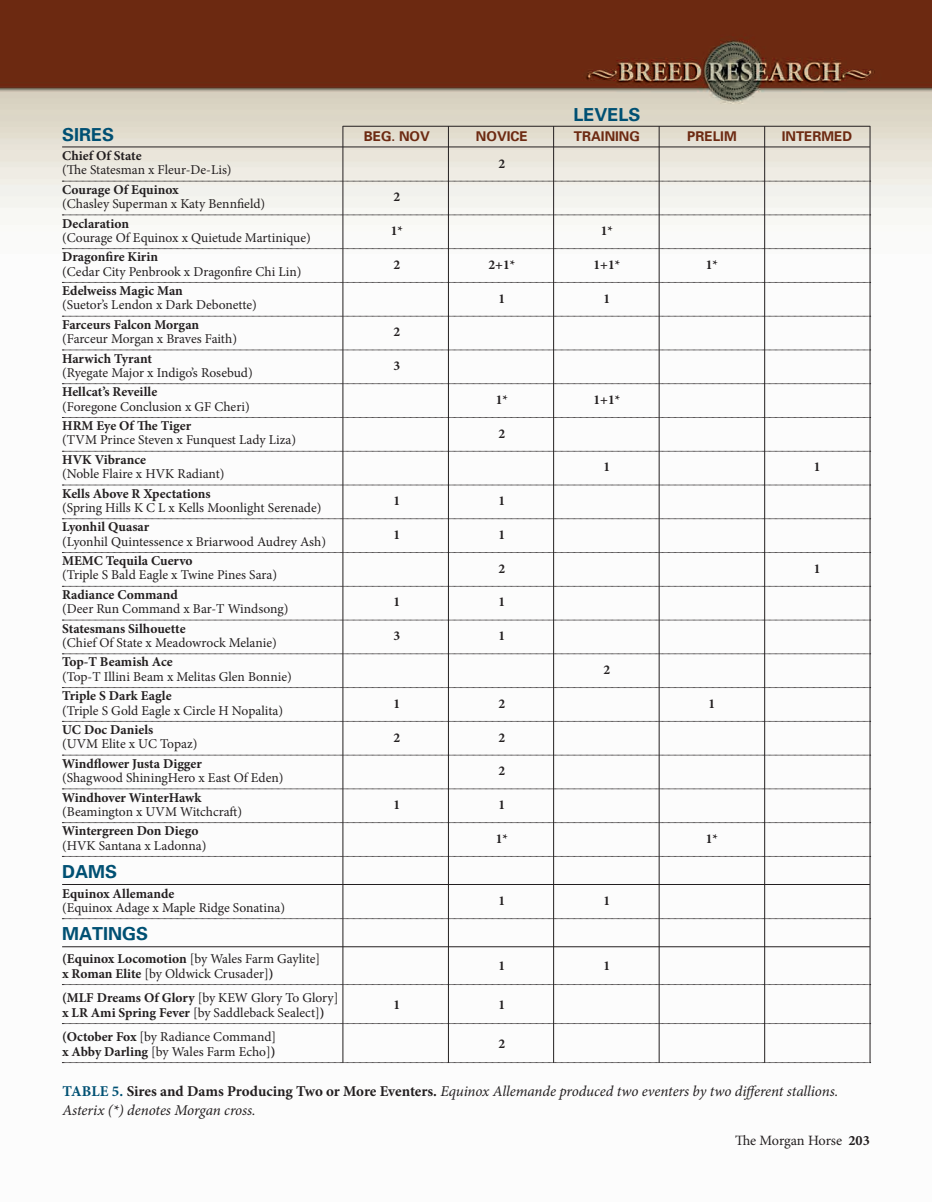
<style>
.page{position:relative;width:932px;height:1202px;background:#fff}
.page>*{position:absolute;margin:0;border:0;box-sizing:border-box;transform-origin:0 0}
.t1{font:700 18px "Univers";color:#005073}
.t2{font:italic 15px/18.3px "Minion Pro";letter-spacing:-.005em;color:#231f20}
.t3{font:14.25px "Minion Pro";letter-spacing:-.01em;color:#231f20}
.t4{font:13.5px/24px "Minion Pro";color:#231f20}
.t5{font:700 13.5px "Minion Pro";color:#231f20}
.t6{font:700 13.5px "Univers";color:#6d2a12}
.s1{font-weight:700}
.s2{font-weight:700;font-style:normal;color:#005073}
.s3{font-weight:700;font-style:normal}
</style>
<div class="page">
<img style="left:0;top:0;width:932px;height:1064px">
<hr style="left:62px;top:147px;width:807px;height:1px;background:#231f20">
<svg style="left:62px;top:181px;width:807px;height:1px"></svg>
<svg style="left:62px;top:215px;width:807px;height:1px"></svg>
<svg style="left:62px;top:248px;width:807px;height:1px"></svg>
<svg style="left:62px;top:282px;width:807px;height:1px"></svg>
<svg style="left:62px;top:316px;width:807px;height:1px"></svg>
<svg style="left:62px;top:350px;width:807px;height:1px"></svg>
<svg style="left:62px;top:383px;width:807px;height:1px"></svg>
<svg style="left:62px;top:417px;width:807px;height:1px"></svg>
<svg style="left:62px;top:451px;width:807px;height:1px"></svg>
<svg style="left:62px;top:485px;width:807px;height:1px"></svg>
<svg style="left:62px;top:518px;width:807px;height:1px"></svg>
<svg style="left:62px;top:552px;width:807px;height:1px"></svg>
<svg style="left:62px;top:586px;width:807px;height:1px"></svg>
<svg style="left:62px;top:620px;width:807px;height:1px"></svg>
<svg style="left:62px;top:653px;width:807px;height:1px"></svg>
<svg style="left:62px;top:687px;width:807px;height:1px"></svg>
<svg style="left:62px;top:721px;width:807px;height:1px"></svg>
<svg style="left:62px;top:755px;width:807px;height:1px"></svg>
<svg style="left:62px;top:788px;width:807px;height:1px"></svg>
<svg style="left:62px;top:822px;width:807px;height:1px"></svg>
<svg style="left:62px;top:856px;width:807px;height:1px"></svg>
<hr style="left:62px;top:884px;width:807px;height:1px;background:#231f20">
<svg style="left:62px;top:918px;width:807px;height:1px"></svg>
<hr style="left:62px;top:946px;width:807px;height:1px;background:#231f20">
<svg style="left:62px;top:984px;width:807px;height:1px"></svg>
<svg style="left:62px;top:1023px;width:807px;height:1px"></svg>
<svg style="left:62px;top:1062px;width:808px;height:1px"></svg>
<hr style="left:869px;top:126px;width:1px;height:936px;background:#231f20">
<hr style="left:764px;top:126px;width:1px;height:936px;background:#231f20">
<hr style="left:659px;top:126px;width:1px;height:936px;background:#231f20">
<hr style="left:553px;top:126px;width:1px;height:936px;background:#231f20">
<hr style="left:448px;top:126px;width:1px;height:936px;background:#231f20">
<hr style="left:342px;top:126px;width:1px;height:936px;background:#231f20">
<hr style="left:343px;top:126px;width:527px;height:1px;background:#231f20">
<h1 class="t1" style="left:573px;top:107px;width:69px">LEVELS</h1>
<h1 class="t1" style="left:62px;top:126px;width:54px">SIRES</h1>
<p class="t6" style="left:364px;top:130px;width:68px">BEG. NOV</p>
<p class="t6" style="left:476px;top:130px;width:53px">NOVICE</p>
<p class="t6" style="left:574px;top:130px;width:68px">TRAINING</p>
<p class="t6" style="left:687px;top:130px;width:51px">PRELIM</p>
<p class="t6" style="left:781px;top:130px;width:72px">INTERMED</p>
<p class="t5" style="left:62px;top:146px;width:81px">Chief Of State</p>
<p class="t5" style="left:498px;top:154px;width:8px">2</p>
<p class="t4" style="left:62px;top:158px;width:171px">(The Statesman x Fleur-De-Lis)</p>
<p class="t5" style="left:62px;top:180px;width:118px">Courage Of Equinox</p>
<p class="t5" style="left:393px;top:187px;width:8px">2</p>
<p class="t4" style="left:62px;top:192px;width:204px">(Chasley Superman x Katy Bennfield)</p>
<p class="t5" style="left:62px;top:214px;width:68px">Declaration</p>
<p class="t5" style="left:390px;top:221px;width:14px">1*</p>
<p class="t5" style="left:600px;top:221px;width:14px">1*</p>
<p class="t4" style="left:62px;top:225px;width:250px">(Courage Of Equinox x Quietude Martinique)</p>
<p class="t5" style="left:62px;top:247px;width:97px">Dragonfire Kirin</p>
<p class="t5" style="left:393px;top:255px;width:8px">2</p>
<p class="t5" style="left:488px;top:255px;width:28px">2+1*</p>
<p class="t5" style="left:593px;top:255px;width:28px">1+1*</p>
<p class="t5" style="left:706px;top:255px;width:14px">1*</p>
<p class="t4" style="left:62px;top:259px;width:241px">(Cedar City Penbrook x Dragonfire Chi Lin)</p>
<p class="t5" style="left:62px;top:281px;width:122px">Edelweiss Magic Man</p>
<p class="t5" style="left:498px;top:289px;width:8px">1</p>
<p class="t5" style="left:603px;top:289px;width:8px">1</p>
<p class="t4" style="left:62px;top:293px;width:196px">(Suetor’s Lendon x Dark Debonette)</p>
<p class="t5" style="left:62px;top:315px;width:138px">Farceurs Falcon Morgan</p>
<p class="t5" style="left:393px;top:322px;width:8px">2</p>
<p class="t4" style="left:62px;top:327px;width:176px">(Farceur Morgan x Braves Faith)</p>
<p class="t5" style="left:62px;top:349px;width:91px">Harwich Tyrant</p>
<p class="t5" style="left:393px;top:356px;width:8px">3</p>
<p class="t4" style="left:62px;top:360px;width:192px">(Ryegate Major x Indigo’s Rosebud)</p>
<p class="t5" style="left:62px;top:382px;width:97px">Hellcat’s Reveille</p>
<p class="t5" style="left:495px;top:390px;width:14px">1*</p>
<p class="t5" style="left:593px;top:390px;width:28px">1+1*</p>
<p class="t4" style="left:62px;top:394px;width:189px">(Foregone Conclusion x GF Cheri)</p>
<p class="t5" style="left:62px;top:416px;width:130px">HRM Eye Of The Tiger</p>
<p class="t5" style="left:498px;top:424px;width:8px">2</p>
<p class="t4" style="left:62px;top:428px;width:235px">(TVM Prince Steven x Funquest Lady Liza)</p>
<p class="t5" style="left:62px;top:450px;width:85px">HVK Vibrance</p>
<p class="t5" style="left:603px;top:457px;width:8px">1</p>
<p class="t5" style="left:813px;top:457px;width:8px">1</p>
<p class="t4" style="left:62px;top:462px;width:164px">(Noble Flaire x HVK Radiant)</p>
<p class="t5" style="left:62px;top:484px;width:150px">Kells Above R Xpectations</p>
<p class="t5" style="left:393px;top:491px;width:8px">1</p>
<p class="t5" style="left:498px;top:491px;width:8px">1</p>
<p class="t4" style="left:62px;top:495px;width:261px">(Spring Hills K C L x Kells Moonlight Serenade)</p>
<p class="t5" style="left:62px;top:517px;width:89px">Lyonhil Quasar</p>
<p class="t5" style="left:393px;top:525px;width:8px">1</p>
<p class="t5" style="left:498px;top:525px;width:8px">1</p>
<p class="t4" style="left:62px;top:529px;width:265px">(Lyonhil Quintessence x Briarwood Audrey Ash)</p>
<p class="t5" style="left:62px;top:551px;width:132px">MEMC Tequila Cuervo</p>
<p class="t5" style="left:498px;top:559px;width:8px">2</p>
<p class="t5" style="left:813px;top:559px;width:8px">1</p>
<p class="t4" style="left:62px;top:563px;width:216px">(Triple S Bald Eagle x Twine Pines Sara)</p>
<p class="t5" style="left:62px;top:585px;width:117px">Radiance Command</p>
<p class="t5" style="left:393px;top:592px;width:8px">1</p>
<p class="t5" style="left:498px;top:592px;width:8px">1</p>
<p class="t4" style="left:62px;top:597px;width:228px">(Deer Run Command x Bar-T Windsong)</p>
<p class="t5" style="left:62px;top:619px;width:125px">Statesmans Silhouette</p>
<p class="t5" style="left:393px;top:626px;width:8px">3</p>
<p class="t5" style="left:498px;top:626px;width:8px">1</p>
<p class="t4" style="left:62px;top:630px;width:216px">(Chief Of State x Meadowrock Melanie)</p>
<p class="t5" style="left:62px;top:652px;width:112px">Top-T Beamish Ace</p>
<p class="t5" style="left:603px;top:660px;width:8px">2</p>
<p class="t4" style="left:62px;top:664px;width:231px">(Top-T Illini Beam x Melitas Glen Bonnie)</p>
<p class="t5" style="left:62px;top:686px;width:111px">Triple S Dark Eagle</p>
<p class="t5" style="left:393px;top:694px;width:8px">1</p>
<p class="t5" style="left:498px;top:694px;width:8px">2</p>
<p class="t5" style="left:708px;top:694px;width:8px">1</p>
<p class="t4" style="left:62px;top:698px;width:222px">(Triple S Gold Eagle x Circle H Nopalita)</p>
<p class="t5" style="left:62px;top:720px;width:93px">UC Doc Daniels</p>
<p class="t5" style="left:393px;top:727px;width:8px">2</p>
<p class="t5" style="left:498px;top:727px;width:8px">2</p>
<p class="t4" style="left:62px;top:732px;width:137px">(UVM Elite x UC Topaz)</p>
<p class="t5" style="left:62px;top:754px;width:141px">Windflower Justa Digger</p>
<p class="t5" style="left:498px;top:761px;width:8px">2</p>
<p class="t4" style="left:62px;top:765px;width:223px">(Shagwood ShiningHero x East Of Eden)</p>
<p class="t5" style="left:62px;top:787px;width:141px">Windhover WinterHawk</p>
<p class="t5" style="left:393px;top:795px;width:8px">1</p>
<p class="t5" style="left:498px;top:795px;width:8px">1</p>
<p class="t4" style="left:62px;top:799px;width:181px">(Beamington x UVM Witchcraft)</p>
<p class="t5" style="left:62px;top:821px;width:138px">Wintergreen Don Diego</p>
<p class="t5" style="left:495px;top:829px;width:14px">1*</p>
<p class="t5" style="left:705px;top:829px;width:14px">1*</p>
<p class="t4" style="left:62px;top:833px;width:146px">(HVK Santana x Ladonna)</p>
<h1 class="t1" style="left:62px;top:864px;width:56px">DAMS</h1>
<p class="t5" style="left:62px;top:883px;width:114px">Equinox Allemande</p>
<p class="t5" style="left:498px;top:891px;width:8px">1</p>
<p class="t5" style="left:603px;top:891px;width:8px">1</p>
<p class="t4" style="left:62px;top:895px;width:224px">(Equinox Adage x Maple Ridge Sonatina)</p>
<h1 class="t1" style="left:62px;top:926px;width:88px">MATINGS</h1>
<p class="t4" style="left:62px;top:946px;width:259px"><span class="s1">(Equinox Locomotion</span> [by Wales Farm Gaylite]</p>
<p class="t5" style="left:498px;top:956px;width:8px">1</p>
<p class="t5" style="left:603px;top:956px;width:8px">1</p>
<p class="t4" style="left:62px;top:961px;width:278px"><span class="s1">x Roman Elite</span> [by Oldwick Crusader]<span class="s1">)<br>(MLF Dreams Of Glory</span> [by KEW Glory To Glory]</p>
<p class="t5" style="left:393px;top:995px;width:8px">1</p>
<p class="t5" style="left:498px;top:995px;width:8px">1</p>
<p class="t4" style="left:62px;top:1000px;width:264px"><span class="s1">x LR Ami Spring Fever</span> [by Saddleback Sealect]<span class="s1">) (October Fox</span> [by Radiance Command]</p>
<p class="t5" style="left:498px;top:1034px;width:8px">2</p>
<p class="t4" style="left:62px;top:1039px;width:215px"><span class="s1">x Abby Darling</span> [by Wales Farm Echo]<span class="s1">)</span></p>
<p class="t2" style="left:62px;top:1082px;width:777px"><span class="s2">TABLE 5.</span> <span class="s3">Sires and Dams Producing Two or More Eventers.</span> Equinox Allemande produced two eventers by two different stallions.<br>Asterix (*) denotes Morgan cross.</p>
<p class="t3" style="left:735px;top:1130px;width:136px">The Morgan Horse <span class="s1">203</span></p>
</div>
